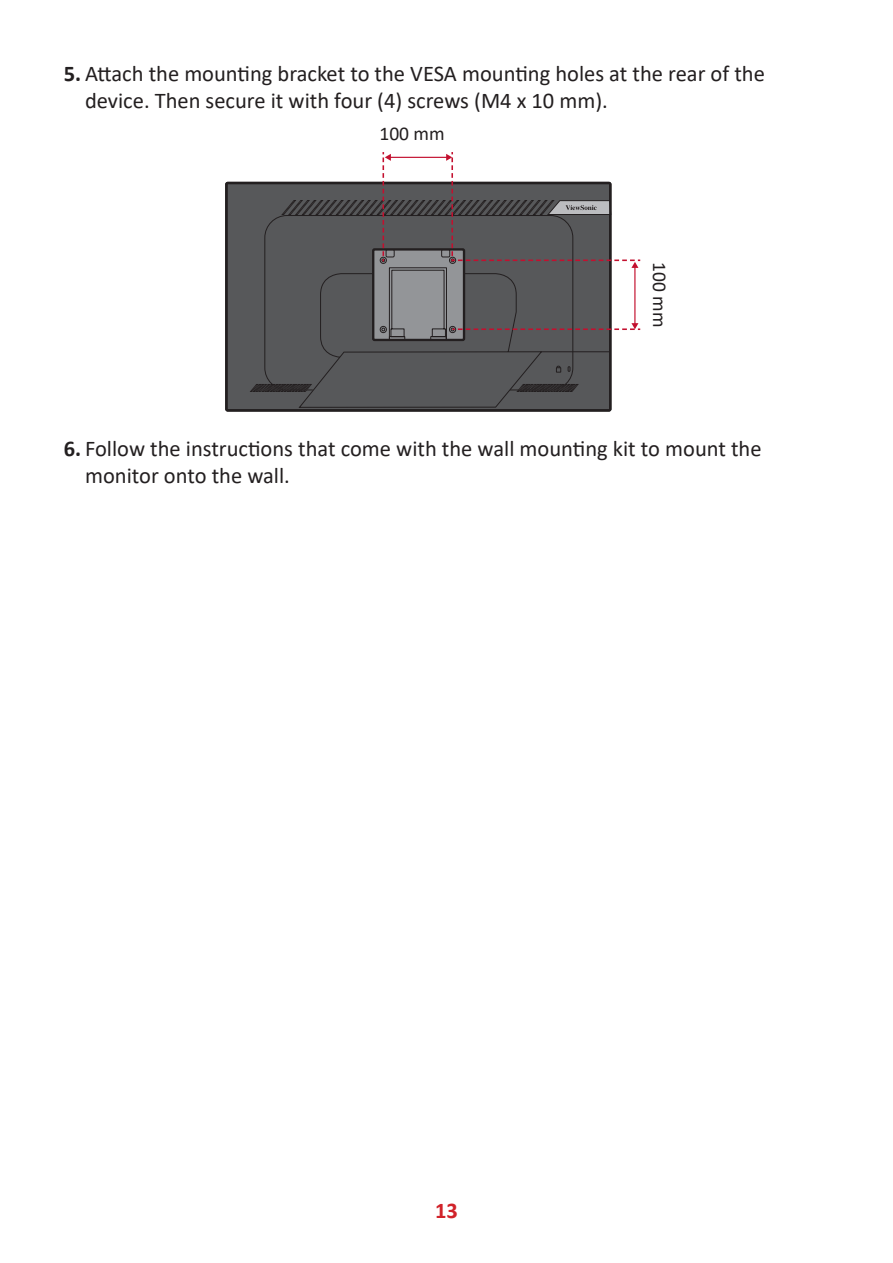
<style>
.page{position:relative;width:893px;height:1263px;background:#fff}
.page>*{position:absolute;margin:0;border:0;box-sizing:border-box;transform-origin:0 0}
.t1{font:22.5px/27px "Calibri";color:#231f20}
.t2{font:700 22.5px "Calibri";color:#d1232a}
.label{font:19.5px "Calibri";color:#231f20}
.s1{font-weight:700}
</style>
<div class="page">
<div style="left:226px;top:183px;width:384px;height:227px;background:#57585a"></div>
<div style="left:225px;top:182px;width:386px;height:230px;border:2px solid #231f20"></div>
<svg style="left:250px;top:152px;width:390px;height:256px"></svg>
<p class="t1" style="left:85px;top:59px;width:681px;text-indent:-21px"><span class="s1">5.</span> Attach the mounting bracket to the VESA mounting holes at the rear of the device. Then secure it with four (4) screws (M4 x 10 mm).</p>
<p class="label" style="left:379px;top:120px;width:67px">100 mm</p>
<p class="label" style="left:673px;top:262px;width:67px;rotate:90deg">100 mm</p>
<p class="t1" style="left:85px;top:434px;width:678px;text-indent:-21px"><span class="s1">6.</span> Follow the instructions that come with the wall mounting kit to mount the monitor onto the wall.</p>
<p class="t2" style="left:435px;top:1194px;width:24px">13</p>
</div>
